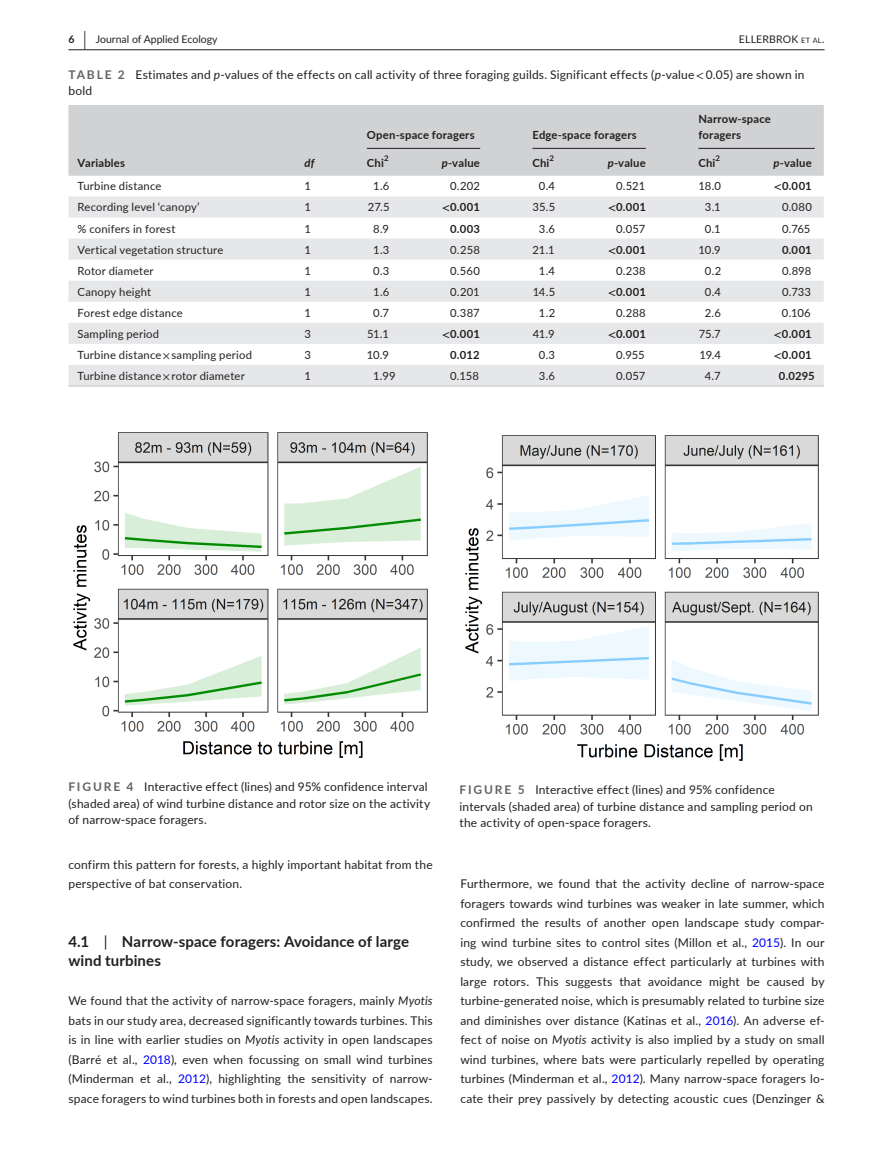
<style>
.page{position:relative;width:893px;height:1174px;background:#fff}
.page>*{position:absolute;margin:0;border:0;box-sizing:border-box;transform-origin:0 0}
.t1{font:700 15px/19.5px "Lato";letter-spacing:.005em;color:#231f20}
.t2{font:12px/19.5px "Lato";letter-spacing:.015em;color:#231f20}
.t3{font:11.25px "Lato";letter-spacing:.015em;color:#231f20}
.t4{font:700 11.25px/15.8px "Lato";letter-spacing:.02em;color:#231f20}
.t5{font:italic 700 11.25px "Lato";color:#231f20}
.t6{font:10.5px "Lato";color:#231f20}
.t7{font:10.5px "Lato";letter-spacing:.02em;color:#231f20}
.t8{font:700 10.5px "Lato";color:#231f20}
.t9{font:700 7.8px "Lato";color:#231f20}
.s1{font-size:19.5px}
.s2{font-size:7.35px}
.s3{font-style:inherit}
.s4{font-weight:700;color:#636366}
.s5{font-style:italic}
.s6{font-family:"STIX"}
.s7{font-weight:400}
.s8{color:#00f}
</style>
<div class="page">
<hr style="left:68px;top:49px;width:756px;height:1px;background:#231f20">
<div style="left:68px;top:105px;width:756px;height:71px;background:#d1d2d4"></div>
<svg style="left:68px;top:196px;width:756px;height:189px;fill:#e6e7e9"></svg>
<hr style="left:68px;top:385px;width:227px;height:2px;background:#d1d2d4">
<hr style="left:295px;top:385px;width:63px;height:2px;background:#d1d2d4">
<hr style="left:358px;top:385px;width:75px;height:2px;background:#d1d2d4">
<hr style="left:433px;top:385px;width:90px;height:2px;background:#d1d2d4">
<hr style="left:523px;top:385px;width:76px;height:2px;background:#d1d2d4">
<hr style="left:599px;top:385px;width:90px;height:2px;background:#d1d2d4">
<hr style="left:689px;top:385px;width:76px;height:2px;background:#d1d2d4">
<hr style="left:765px;top:385px;width:59px;height:2px;background:#d1d2d4">
<hr style="left:367px;top:148px;width:113px;height:1px;background:#231f20">
<hr style="left:532px;top:148px;width:114px;height:1px;background:#231f20">
<hr style="left:698px;top:148px;width:117px;height:1px;background:#231f20">
<img style="left:73px;top:432px;width:355px;height:326px">
<img style="left:465px;top:435px;width:354px;height:326px">
<p class="t8" style="left:68px;top:31px;width:19px">6 <span class="s1">|</span></p>
<p class="t6" style="left:96px;top:31px;width:123px">Journal of Applied Ecology</p>
<p class="t7" style="left:739px;top:31px;width:87px">ELLERBROK <span class="s2">et al</span><span class="s3">.</span></p>
<p class="t2" style="left:68px;top:66px;width:737px;line-height:16.5px"><span class="s4">TABLE 2</span> Estimates and <span class="s5">p</span>-values of the effects on call activity of three foraging guilds. Significant effects (<span class="s5">p</span>-value <span class="s6">&lt;</span> 0.05) are shown in bold</p>
<p class="t4" style="left:77px;top:154px;width:49px">Variables</p>
<p class="t5" style="left:304px;top:154px;width:11px">df</p>
<p class="t4" style="left:367px;top:126px;width:109px">Open-space foragers</p>
<p class="t4" style="left:532px;top:126px;width:106px">Edge-space foragers</p>
<p class="t4" style="left:698px;top:111px;width:74px">Narrow-space foragers</p>
<p class="t4" style="left:367px;top:154px;width:19px">Chi</p>
<p class="t9" style="left:384px;top:153px;width:6px">2</p>
<p class="t4" style="left:442px;top:154px;width:40px"><span class="s5">p</span>-value</p>
<p class="t4" style="left:532px;top:154px;width:19px">Chi</p>
<p class="t9" style="left:550px;top:153px;width:6px">2</p>
<p class="t4" style="left:608px;top:154px;width:40px"><span class="s5">p</span>-value</p>
<p class="t4" style="left:698px;top:154px;width:19px">Chi</p>
<p class="t9" style="left:715px;top:153px;width:6px">2</p>
<p class="t4" style="left:774px;top:154px;width:40px"><span class="s5">p</span>-value</p>
<p class="t3" style="left:77px;top:178px;width:85px">Turbine distance</p>
<p class="t3" style="left:304px;top:178px;width:8px">1</p>
<p class="t3" style="left:373px;top:178px;width:18px">1.6</p>
<p class="t3" style="left:450px;top:178px;width:31px">0.202</p>
<p class="t3" style="left:539px;top:178px;width:18px">0.4</p>
<p class="t3" style="left:616px;top:178px;width:31px">0.521</p>
<p class="t3" style="left:698px;top:178px;width:24px">18.0</p>
<p class="t4" style="left:774px;top:178px;width:40px"><span class="s6">&lt;</span>0.001</p>
<p class="t3" style="left:77px;top:199px;width:124px">Recording level ‘canopy’</p>
<p class="t3" style="left:304px;top:199px;width:8px">1</p>
<p class="t3" style="left:368px;top:199px;width:23px">27.5</p>
<p class="t4" style="left:442px;top:199px;width:40px"><span class="s6">&lt;</span>0.001</p>
<p class="t3" style="left:532px;top:199px;width:24px">35.5</p>
<p class="t4" style="left:608px;top:199px;width:40px"><span class="s6">&lt;</span>0.001</p>
<p class="t3" style="left:705px;top:199px;width:17px">3.1</p>
<p class="t3" style="left:782px;top:199px;width:31px">0.080</p>
<p class="t3" style="left:77px;top:220px;width:99px">% conifers in forest</p>
<p class="t3" style="left:304px;top:220px;width:8px">1</p>
<p class="t3" style="left:373px;top:220px;width:17px">8.9</p>
<p class="t4" style="left:450px;top:220px;width:31px">0.003</p>
<p class="t3" style="left:539px;top:220px;width:18px">3.6</p>
<p class="t3" style="left:616px;top:220px;width:31px">0.057</p>
<p class="t3" style="left:705px;top:220px;width:17px">0.1</p>
<p class="t3" style="left:782px;top:220px;width:30px">0.765</p>
<p class="t3" style="left:77px;top:241px;width:148px">Vertical vegetation structure</p>
<p class="t3" style="left:304px;top:241px;width:8px">1</p>
<p class="t3" style="left:373px;top:241px;width:18px">1.3</p>
<p class="t3" style="left:450px;top:241px;width:31px">0.258</p>
<p class="t3" style="left:532px;top:241px;width:24px">21.1</p>
<p class="t4" style="left:608px;top:241px;width:40px"><span class="s6">&lt;</span>0.001</p>
<p class="t3" style="left:699px;top:241px;width:24px">10.9</p>
<p class="t4" style="left:782px;top:241px;width:31px">0.001</p>
<p class="t3" style="left:77px;top:262px;width:78px">Rotor diameter</p>
<p class="t3" style="left:304px;top:262px;width:8px">1</p>
<p class="t3" style="left:373px;top:262px;width:18px">0.3</p>
<p class="t3" style="left:450px;top:262px;width:31px">0.560</p>
<p class="t3" style="left:539px;top:262px;width:17px">1.4</p>
<p class="t3" style="left:616px;top:262px;width:31px">0.238</p>
<p class="t3" style="left:705px;top:262px;width:18px">0.2</p>
<p class="t3" style="left:782px;top:262px;width:31px">0.898</p>
<p class="t3" style="left:77px;top:284px;width:75px">Canopy height</p>
<p class="t3" style="left:304px;top:284px;width:8px">1</p>
<p class="t3" style="left:373px;top:284px;width:18px">1.6</p>
<p class="t3" style="left:450px;top:284px;width:31px">0.201</p>
<p class="t3" style="left:533px;top:284px;width:24px">14.5</p>
<p class="t4" style="left:608px;top:283px;width:40px"><span class="s6">&lt;</span>0.001</p>
<p class="t3" style="left:705px;top:284px;width:18px">0.4</p>
<p class="t3" style="left:782px;top:284px;width:31px">0.733</p>
<p class="t3" style="left:77px;top:305px;width:107px">Forest edge distance</p>
<p class="t3" style="left:304px;top:305px;width:8px">1</p>
<p class="t3" style="left:373px;top:305px;width:17px">0.7</p>
<p class="t3" style="left:450px;top:305px;width:31px">0.387</p>
<p class="t3" style="left:539px;top:305px;width:18px">1.2</p>
<p class="t3" style="left:616px;top:305px;width:31px">0.288</p>
<p class="t3" style="left:705px;top:305px;width:18px">2.6</p>
<p class="t3" style="left:782px;top:305px;width:30px">0.106</p>
<p class="t3" style="left:77px;top:326px;width:83px">Sampling period</p>
<p class="t3" style="left:304px;top:326px;width:8px">3</p>
<p class="t3" style="left:367px;top:326px;width:23px">51.1</p>
<p class="t4" style="left:442px;top:325px;width:40px"><span class="s6">&lt;</span>0.001</p>
<p class="t3" style="left:533px;top:326px;width:23px">41.9</p>
<p class="t4" style="left:608px;top:325px;width:40px"><span class="s6">&lt;</span>0.001</p>
<p class="t3" style="left:699px;top:326px;width:24px">75.7</p>
<p class="t4" style="left:773px;top:325px;width:40px"><span class="s6">&lt;</span>0.001</p>
<p class="t3" style="left:77px;top:347px;width:176px">Turbine distance <span class="s6">×</span> sampling period</p>
<p class="t3" style="left:304px;top:347px;width:8px">3</p>
<p class="t3" style="left:367px;top:347px;width:24px">10.9</p>
<p class="t4" style="left:450px;top:346px;width:31px">0.012</p>
<p class="t3" style="left:539px;top:347px;width:18px">0.3</p>
<p class="t3" style="left:616px;top:347px;width:30px">0.955</p>
<p class="t3" style="left:700px;top:347px;width:23px">19.4</p>
<p class="t4" style="left:773px;top:346px;width:40px"><span class="s6">&lt;</span>0.001</p>
<p class="t3" style="left:77px;top:368px;width:169px">Turbine distance <span class="s6">×</span> rotor diameter</p>
<p class="t3" style="left:304px;top:368px;width:8px">1</p>
<p class="t3" style="left:373px;top:368px;width:24px">1.99</p>
<p class="t3" style="left:450px;top:368px;width:30px">0.158</p>
<p class="t3" style="left:539px;top:368px;width:18px">3.6</p>
<p class="t3" style="left:616px;top:368px;width:31px">0.057</p>
<p class="t3" style="left:705px;top:368px;width:17px">4.7</p>
<p class="t4" style="left:779px;top:367px;width:37px">0.0295</p>
<p class="t2" style="left:68px;top:778px;width:363px;line-height:16.5px"><span class="s4">FIGURE 4</span> Interactive effect (lines) and 95% confidence interval (shaded area) of wind turbine distance and rotor size on the activity of narrow-space foragers.</p>
<p class="t2" style="left:460px;top:781px;width:355px;line-height:16.5px"><span class="s4">FIGURE 5</span> Interactive effect (lines) and 95% confidence intervals (shaded area) of turbine distance and sampling period on the activity of open-space foragers.</p>
<p class="t2" style="left:68px;top:854px;width:366px">confirm this pattern for forests, a highly important habitat from the perspective of bat conservation.</p>
<p class="t1" style="left:68px;top:931px;width:342px">4.1 <span class="s7">|</span> Narrow-space foragers: Avoidance of large wind turbines</p>
<p class="t2" style="left:68px;top:990px;width:366px;text-align:justify">We found that the activity of narrow-space foragers, mainly <span class="s5">Myotis </span>bats in our study area, decreased significantly towards turbines. This is in line with earlier studies on <span class="s5">Myotis</span> activity in open landscapes (Barré et al., <span class="s8">2018</span>), even when focussing on small wind turbines (Minderman et al., <span class="s8">2012</span>), highlighting the sensitivity of narrow&shy;space foragers to wind turbines both in forests and open landscapes.</p>
<p class="t2" style="left:460px;top:873px;width:366px;text-align:justify">Furthermore, we found that the activity decline of narrow-space foragers towards wind turbines was weaker in late summer, which confirmed the results of another open landscape study compar&shy;ing wind turbine sites to control sites (Millon et al., <span class="s8">2015</span>). In our study, we observed a distance effect particularly at turbines with large rotors. This suggests that avoidance might be caused by turbine-generated noise, which is presumably related to turbine size and diminishes over distance (Katinas et al., <span class="s8">2016</span>). An adverse ef&shy;fect of noise on <span class="s5">Myotis</span> activity is also implied by a study on small wind turbines, where bats were particularly repelled by operating turbines (Minderman et al., <span class="s8">2012</span>). Many narrow-space foragers lo&shy;cate their prey passively by detecting acoustic cues (Denzinger &amp;</p>
</div>
